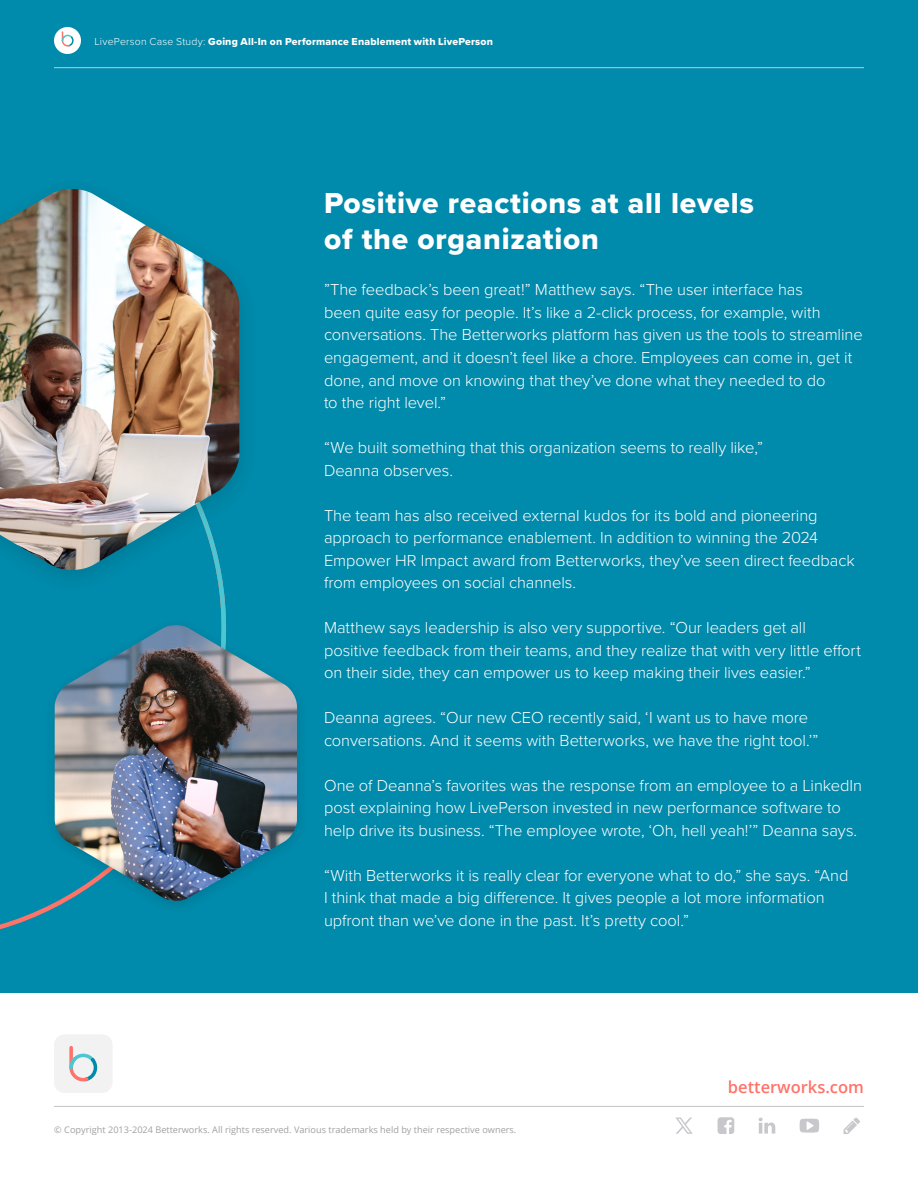
<style>
.page{position:relative;width:918px;height:1188px;background:#fff}
.page>*{position:absolute;margin:0;border:0;box-sizing:border-box;transform-origin:0 0}
.t1{font:30px/36px "Proxima Nova Extrabld";letter-spacing:.025em;color:#fff}
.t2{font:300 16.5px/22.5px "Proxima Nova";letter-spacing:-.005em;color:#fff}
.t3{font:600 16.5px "Open Sans";color:#ff7369}
.t4{font:10.5px "Proxima Nova Extrabld";letter-spacing:.015em;color:#fff}
.t5{font:9.15px "Open Sans";color:#787878}
.s1{font-family:"Proxima Nova";font-weight:300}
</style>
<div class="page">
<div style="left:0;top:0;width:918px;height:993px;background:#008aab"></div>
<div style="left:54px;top:1034px;width:59px;height:59px;background:#f2f2f2;border-radius:11px"></div>
<svg style="left:69px;top:1046px;width:28px;height:35px"></svg>
<hr style="left:54px;top:1106px;width:810px;height:1px;background:#787878">
<svg style="left:718px;top:1117px;width:16px;height:17px"></svg>
<svg style="left:759px;top:1118px;width:16px;height:16px"></svg>
<svg style="left:800px;top:1119px;width:19px;height:14px"></svg>
<svg style="left:844px;top:1118px;width:16px;height:16px"></svg>
<svg style="left:219px;top:595px;width:7px;height:23px"></svg>
<img style="left:55px;top:625px;width:242px;height:277px">
<img style="left:0;top:189px;width:239px;height:383px">
<hr style="left:54px;top:67px;width:810px;height:1px;background:#c8c8cc">
<div style="left:54px;top:27px;width:27px;height:27px;background:#fff;border-radius:50%"></div>
<svg style="left:62px;top:31px;width:12px;height:16px"></svg>
<svg style="left:675px;top:1117px;width:18px;height:17px"></svg>
<p class="t4" style="left:94px;top:33px;width:400px"><span class="s1">LivePerson Case Study:</span> Going All-In on Performance Enablement with LivePerson</p>
<h1 class="t1" style="left:324px;top:184px;width:431px">Positive reactions at all levels of the organization</h1>
<p class="t2" style="left:324px;top:278px;width:540px">”The feedback’s been great!” Matthew says. “The user interface has<br>been quite easy for people. It’s like a 2-click process, for example, with conversations. The Betterworks platform has given us the tools to streamline engagement, and it doesn’t feel like a chore. Employees can come in, get it done, and move on knowing that they’ve done what they needed to do<br>to the right level.”</p>
<p class="t2" style="left:324px;top:435px;width:441px">“We built something that this organization seems to really like,”<br>Deanna observes.</p>
<p class="t2" style="left:324px;top:503px;width:532px">The team has also received external kudos for its bold and pioneering approach to performance enablement. In addition to winning the 2024<br>Empower HR Impact award from Betterworks, they’ve seen direct feedback from employees on social channels.</p>
<p class="t2" style="left:324px;top:615px;width:538px">Matthew says leadership is also very supportive. “Our leaders get all positive feedback from their teams, and they realize that with very little effort on their side, they can empower us to keep making their lives easier.”</p>
<p class="t2" style="left:324px;top:705px;width:496px">Deanna agrees. “Our new CEO recently said, ‘I want us to have more conversations. And it seems with Betterworks, we have the right tool.’”</p>
<p class="t2" style="left:324px;top:773px;width:540px">One of Deanna’s favorites was the response from an employee to a LinkedIn post explaining how LivePerson invested in new performance software to help drive its business. “The employee wrote, ‘Oh, hell yeah!’” Deanna says.</p>
<p class="t2" style="left:324px;top:863px;width:526px">“With Betterworks it is really clear for everyone what to do,” she says. “And<br>I think that made a big difference. It gives people a lot more information upfront than we’ve done in the past. It’s pretty cool.”</p>
<p class="t5" style="left:54px;top:1123px;width:464px">© Copyright 2013-2024 Betterworks. All rights reserved. Various trademarks held by their respective owners.</p>
<p class="t3" style="left:728px;top:1076px;width:138px">betterworks.com</p>
</div>
